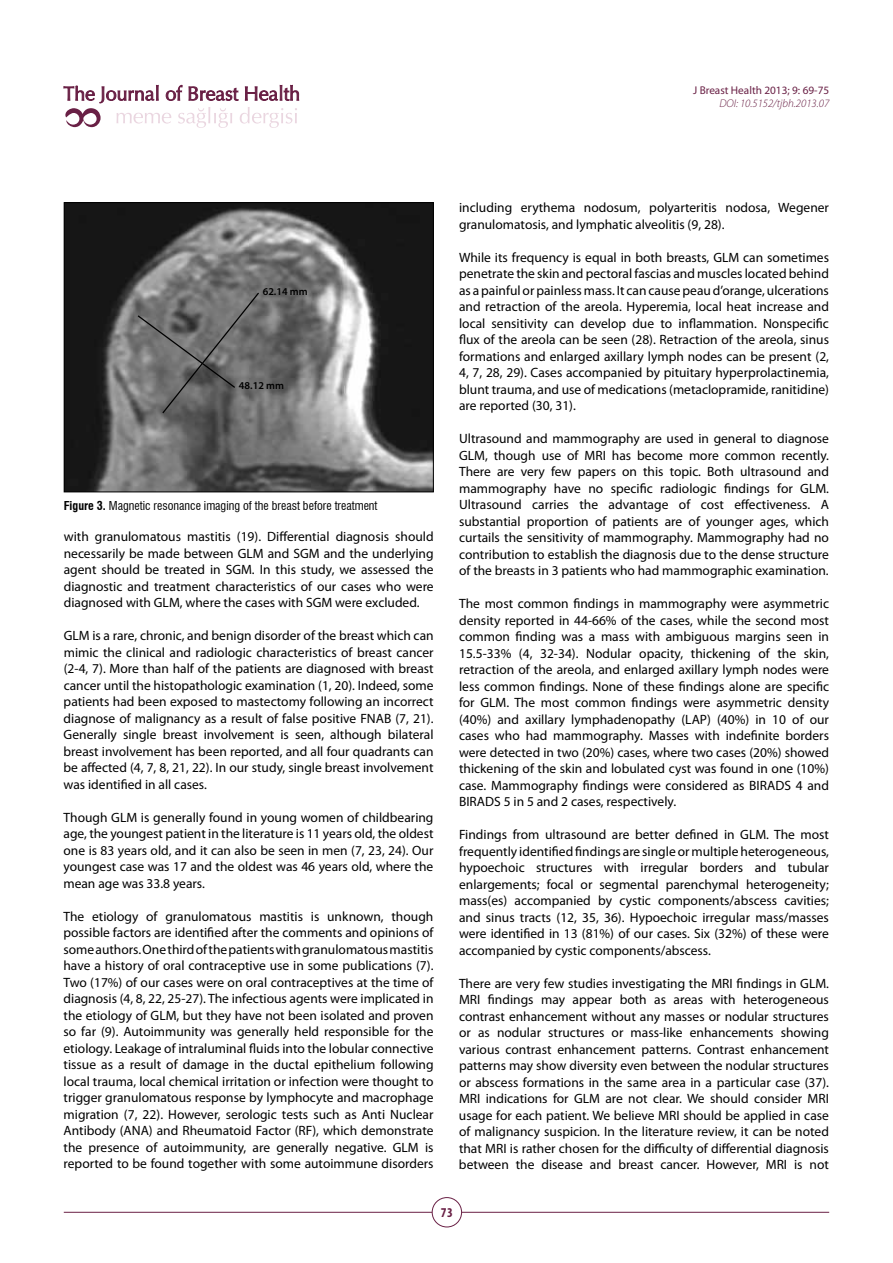
<style>
.page{position:relative;width:893px;height:1263px;background:#fff}
.page>*{position:absolute;margin:0;border:0;box-sizing:border-box;transform-origin:0 0}
.t1{font:13.5px/16.5px "Myriad Pro";color:#000;text-align:justify}
.t2{font:700 condensed 13.5px "Myriad Pro";color:#692045}
.t3{font:condensed 12px "Swiss 721 BT";color:#000}
.t4{font:11.25px "Myriad Pro";color:#692045}
.t5{font:italic 300 11.25px "Myriad Pro";color:#692045}
.t6{font:600 10.5px "Myriad Pro";color:#000}
.s1{font-weight:700}
</style>
<div class="page">
<hr style="left:64px;top:1212px;width:368px;height:1px;background:#692045">
<hr style="left:461px;top:1212px;width:368px;height:1px;background:#692045">
<div style="left:432px;top:1197px;width:30px;height:30px;border:1px solid #692045;border-radius:50%"></div>
<svg style="left:63px;top:85px;width:236px;height:43px"></svg>
<img style="left:66px;top:204px;width:366px;height:286px">
<div style="left:64px;top:202px;width:370px;height:290px;border:1px solid #000"></div>
<svg style="left:136px;top:291px;width:124px;height:124px;background:#6d6d6d"></svg>
<p class="t4" style="left:693px;top:83px;width:138px">J Breast Health 2013; 9: 69-75</p>
<p class="t5" style="left:719px;top:97px;width:111px">DOI: 10.5152/tjbh.2013.07</p>
<p class="t6" style="left:263px;top:285px;width:46px">62.14 mm</p>
<p class="t6" style="left:239px;top:379px;width:46px">48.12 mm</p>
<p class="t3" style="left:64px;top:498px;width:315px"><span class="s1">Figure 3.</span> Magnetic resonance imaging of the breast before treatment</p>
<p class="t1" style="left:64px;top:528px;width:371px">with granulomatous mastitis (19). Differential diagnosis should necessarily be made between GLM and SGM and the underlying agent should be treated in SGM. In this study, we assessed the diagnostic and treatment characteristics of our cases who were diagnosed with GLM, where the cases with SGM were excluded.</p>
<p class="t1" style="left:64px;top:627px;width:372px">GLM is a rare, chronic, and benign disorder of the breast which can mimic the clinical and radiologic characteristics of breast cancer (2-4, 7). More than half of the patients are diagnosed with breast cancer until the histopathologic examination (1, 20). Indeed, some patients had been exposed to mastectomy following an incorrect diagnose of malignancy as a result of false positive FNAB (7, 21).<br>Generally single breast involvement is seen, although bilateral breast involvement has been reported, and all four quadrants can be affected (4, 7, 8, 21, 22). In our study, single breast involvement was identified in all cases.</p>
<p class="t1" style="left:63px;top:809px;width:372px">Though GLM is generally found in young women of childbearing age, the youngest patient in the literature is 11 years old, the oldest one is 83 years old, and it can also be seen in men (7, 23, 24). Our youngest case was 17 and the oldest was 46 years old, where the mean age was 33.8 years.</p>
<p class="t1" style="left:63px;top:908px;width:372px">The etiology of granulomatous mastitis is unknown, though possible factors are identified after the comments and opinions of some authors. One third of the patients with granulomatous mastitis have a history of oral contraceptive use in some publications (7).<br>Two (17%) of our cases were on oral contraceptives at the time of diagnosis (4, 8, 22, 25-27). The infectious agents were implicated in the etiology of GLM, but they have not been isolated and proven so far (9). Autoimmunity was generally held responsible for the etiology. Leakage of intraluminal fluids into the lobular connective tissue as a result of damage in the ductal epithelium following local trauma, local chemical irritation or infection were thought to trigger granulomatous response by lymphocyte and macrophage migration (7, 22). However, serologic tests such as Anti Nuclear Antibody (ANA) and Rheumatoid Factor (RF), which demonstrate the presence of autoimmunity, are generally negative. GLM is reported to be found together with some autoimmune disorders</p>
<p class="t1" style="left:459px;top:199px;width:371px">including erythema nodosum, polyarteritis nodosa, Wegener granulomatosis, and lymphatic alveolitis (9, 28).</p>
<p class="t1" style="left:459px;top:249px;width:372px">While its frequency is equal in both breasts, GLM can sometimes penetrate the skin and pectoral fascias and muscles located behind as a painful or painless mass. It can cause peau d’orange, ulcerations and retraction of the areola. Hyperemia, local heat increase and local sensitivity can develop due to inflammation. Nonspecific flux of the areola can be seen (28). Retraction of the areola, sinus formations and enlarged axillary lymph nodes can be present (2, 4, 7, 28, 29). Cases accompanied by pituitary hyperprolactinemia, blunt trauma, and use of medications (metaclopramide, ranitidine) are reported (30, 31).</p>
<p class="t1" style="left:459px;top:430px;width:371px">Ultrasound and mammography are used in general to diagnose GLM, though use of MRI has become more common recently.<br>There are very few papers on this topic. Both ultrasound and mammography have no specific radiologic findings for GLM.<br>Ultrasound carries the advantage of cost effectiveness. A substantial proportion of patients are of younger ages, which curtails the sensitivity of mammography. Mammography had no contribution to establish the diagnosis due to the dense structure of the breasts in 3 patients who had mammographic examination.</p>
<p class="t1" style="left:459px;top:595px;width:372px">The most common findings in mammography were asymmetric density reported in 44-66% of the cases, while the second most common finding was a mass with ambiguous margins seen in 15.5-33% (4, 32-34). Nodular opacity, thickening of the skin, retraction of the areola, and enlarged axillary lymph nodes were less common findings. None of these findings alone are specific for GLM. The most common findings were asymmetric density (40%) and axillary lymphadenopathy (LAP) (40%) in 10 of our cases who had mammography. Masses with indefinite borders were detected in two (20%) cases, where two cases (20%) showed thickening of the skin and lobulated cyst was found in one (10%) case. Mammography findings were considered as BIRADS 4 and BIRADS 5 in 5 and 2 cases, respectively.</p>
<p class="t1" style="left:459px;top:826px;width:371px">Findings from ultrasound are better defined in GLM. The most frequently identified findings are single or multiple heterogeneous, hypoechoic structures with irregular borders and tubular enlargements; focal or segmental parenchymal heterogeneity; mass(es) accompanied by cystic components/abscess cavities; and sinus tracts (12, 35, 36). Hypoechoic irregular mass/masses were identified in 13 (81%) of our cases. Six (32%) of these were accompanied by cystic components/abscess.</p>
<p class="t1" style="left:459px;top:975px;width:372px">There are very few studies investigating the MRI findings in GLM.<br>MRI findings may appear both as areas with heterogeneous contrast enhancement without any masses or nodular structures or as nodular structures or mass-like enhancements showing various contrast enhancement patterns. Contrast enhancement patterns may show diversity even between the nodular structures or abscess formations in the same area in a particular case (37).<br>MRI indications for GLM are not clear. We should consider MRI usage for each patient. We believe MRI should be applied in case of malignancy suspicion. In the literature review, it can be noted that MRI is rather chosen for the difficulty of differential diagnosis between the disease and breast cancer. However, MRI is not</p>
<p class="t2" style="left:441px;top:1204px;width:13px">73</p>
</div>
